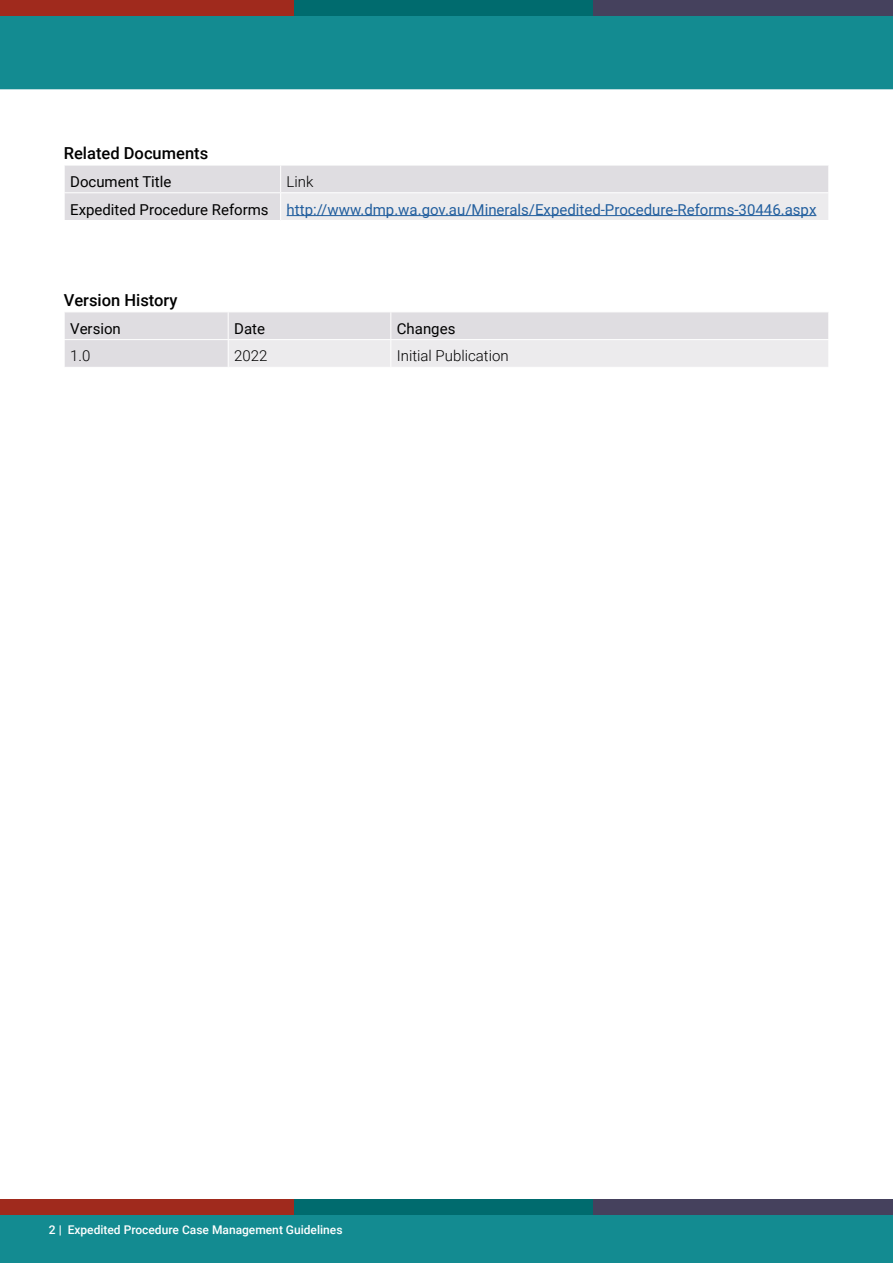
<style>
.page{position:relative;width:893px;height:1263px;background:#fff}
.page>*{position:absolute;margin:0;border:0;box-sizing:border-box;transform-origin:0 0}
.t1{font:500 16.5px "Roboto";color:#000}
.t2{font:15px/27.8px "Roboto";color:#215e9e}
.t3{font:15px "Roboto";color:#000}
.t4{font:300 15px "Roboto";color:#000}
.t5{font:500 12px "Roboto";color:#fff}
.s1{font-weight:300;color:#000}
.s2{color:#000}
</style>
<div class="page">
<div style="left:0;top:15px;width:893px;height:74px;background:#138b91"></div>
<div style="left:0;top:0;width:299px;height:15px;background:#a02a1d"></div>
<div style="left:295px;top:0;width:299px;height:15px;background:#006b6e"></div>
<div style="left:594px;top:0;width:299px;height:15px;background:#45415d"></div>
<div style="left:0;top:1214px;width:893px;height:49px;background:#138b91"></div>
<div style="left:0;top:1199px;width:299px;height:15px;background:#a02a1d"></div>
<div style="left:295px;top:1199px;width:299px;height:15px;background:#006b6e"></div>
<div style="left:594px;top:1199px;width:299px;height:15px;background:#45415d"></div>
<svg style="left:65px;top:165px;width:763px;height:55px;background:#e3e2e5"></svg>
<hr style="left:64px;top:192px;width:217px;height:1px;background:#fff">
<hr style="left:281px;top:192px;width:548px;height:1px;background:#fff">
<hr style="left:287px;top:215px;width:529px;height:1px;background:#215e9e">
<svg style="left:65px;top:312px;width:763px;height:55px;background:#e4e3e6"></svg>
<p class="t1" style="left:64px;top:141px;width:146px">Related Documents</p>
<p class="t3" style="left:70px;top:171px;width:103px">Document Title</p>
<p class="t2" style="left:70px;top:167px;width:748px;text-indent:216px"><span class="s1">Link<br></span><span class="s2">Expedited Procedure Reforms</span> http://www.dmp.wa.gov.au/Minerals/Expedited-Procedure-Reforms-30446.aspx</p>
<p class="t1" style="left:64px;top:288px;width:115px">Version History</p>
<p class="t3" style="left:70px;top:318px;width:52px">Version</p>
<p class="t3" style="left:234px;top:318px;width:32px">Date</p>
<p class="t3" style="left:397px;top:318px;width:60px">Changes</p>
<p class="t4" style="left:70px;top:345px;width:22px">1.0</p>
<p class="t4" style="left:234px;top:345px;width:35px">2022</p>
<p class="t4" style="left:397px;top:345px;width:113px">Initial Publication</p>
<p class="t5" style="left:49px;top:1221px;width:295px">2 | Expedited Procedure Case Management Guidelines</p>
</div>
